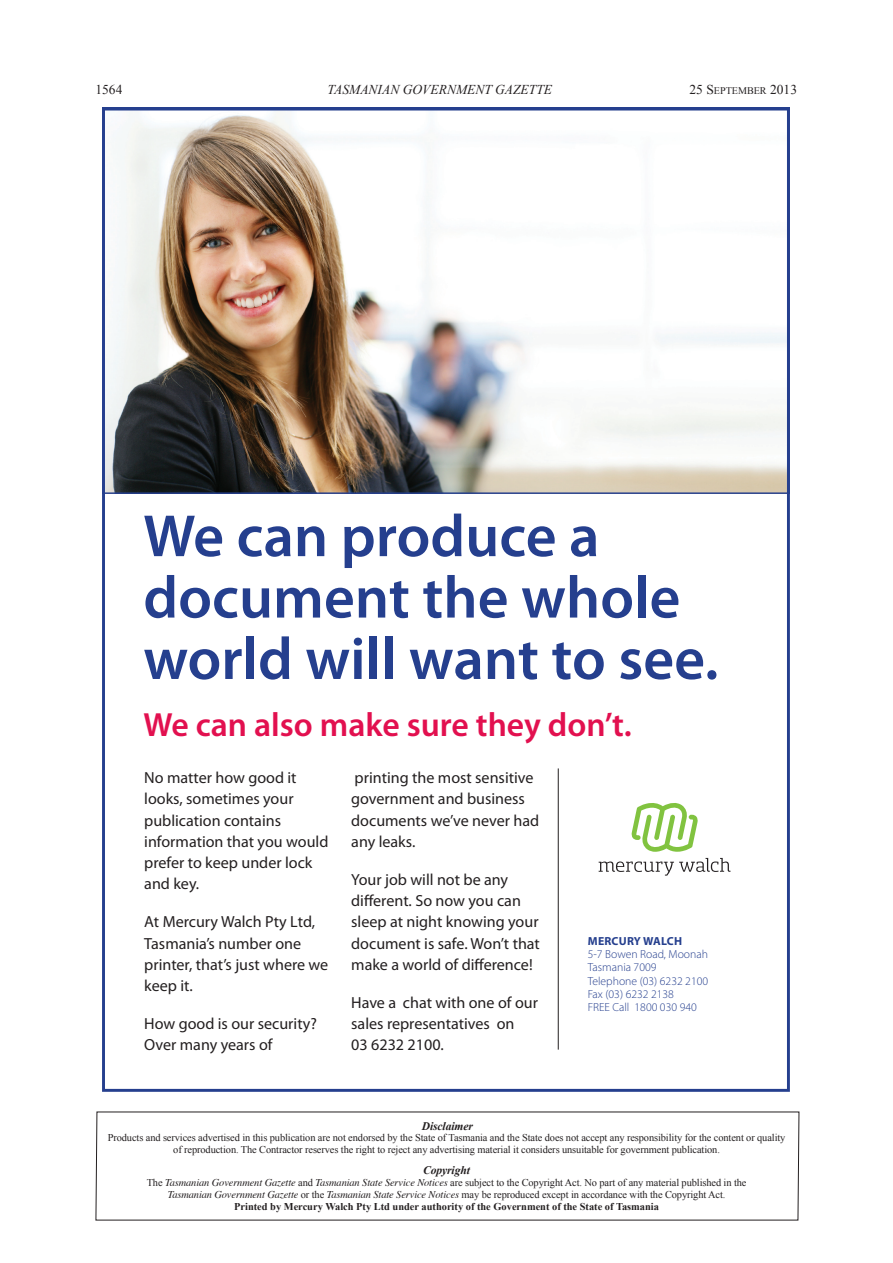
<style>
.page{position:relative;width:893px;height:1263px;background:#fff}
.page>*{position:absolute;margin:0;border:0;box-sizing:border-box;transform-origin:0 0}
.t1{font:600 60px/61.3px "Myriad Pro";color:#253f8e}
.t2{font:600 33.6px "Myriad Pro";color:#e2104f}
.t3{font:16.05px/21.3px "Myriad Pro";color:#231f20}
.t4{font:italic 13.5px "Times New Roman";color:#231f20}
.t5{font:13.5px "Times New Roman";color:#231f20}
.t6{font:300 11.7px/13.2px "Myriad Pro";color:#253f8e}
.t7{font:italic 700 11.55px "Times New Roman";letter-spacing:-.01em;color:#231f20}
.t8{font:10.35px/11.9px "Times New Roman";letter-spacing:-.01em;color:#231f20;text-align:center}
.t9{font:700 10.35px "Times New Roman";color:#231f20}
.t10{font:10.2px "Times New Roman";color:#231f20}
.s1{font-size:13.5px}
.s2{font-weight:700}
.s3{font-family:"Times";font-style:italic}
</style>
<div class="page">
<svg style="left:95px;top:1111px;width:705px;height:110px"></svg>
<img style="left:106px;top:115px;width:680px;height:377px">
<hr style="left:558px;top:768px;width:1px;height:281px;background:#231f20">
<svg style="left:631px;top:803px;width:67px;height:49px"></svg>
<svg style="left:599px;top:858px;width:132px;height:17px"></svg>
<h3 class="t5" style="left:95px;top:80px;width:28px">1564</h3>
<h3 class="t4" style="left:328px;top:80px;width:226px">TASMANIAN GOVERNMENT GAZETTE</h3>
<p class="t10" style="left:689px;top:83px;width:109px"><span class="s1">25</span> <span class="s1">S</span>EPTEMBER <span class="s1">2013</span></p>
<p class="t1" style="left:143px;top:504px;width:577px">We can produce a document the whole world will want to see.</p>
<p class="t2" style="left:144px;top:703px;width:490px">We can also make sure they don’t.</p>
<p class="t3" style="left:144px;top:767px;width:186px">No matter how good it looks, sometimes your publication contains information that you would prefer to keep under lock and key.</p>
<p class="t3" style="left:144px;top:911px;width:186px">At Mercury Walch Pty Ltd,<br>Tasmania’s number one printer, that’s just where we keep it.</p>
<p class="t3" style="left:144px;top:1013px;width:174px">How good is our security?<br>Over many years of</p>
<p class="t3" style="left:351px;top:767px;width:190px">printing the most sensitive government and business documents we’ve never had any leaks.</p>
<p class="t3" style="left:351px;top:868px;width:190px">Your job will not be any different. So now you can sleep at night knowing your document is safe. Won’t that make a world of difference!</p>
<p class="t3" style="left:351px;top:991px;width:188px">Have a chat with one of our sales representatives on<br>03 6232 2100.</p>
<p class="t6" style="left:588px;top:934px;width:122px"><span class="s2">MERCURY WALCH<br></span>5-7 Bowen Road, Moonah<br>Tasmania 7009<br>Telephone (03) 6232 2100<br>Fax (03) 6232 2138<br>FREE Call 1800 030 940</p>
<p class="t7" style="left:422px;top:1117px;width:53px">Disclaimer</p>
<p class="t8" style="left:108px;top:1132px;width:679px">Products and services advertised in this publication are not endorsed by the State of Tasmania and the State does not accept any responsibility for the content or quality of reproduction. The Contractor reserves the right to reject any advertising material it considers unsuitable for government publication.</p>
<p class="t7" style="left:423px;top:1162px;width:48px">Copyright</p>
<p class="t8" style="left:147px;top:1176px;width:601px">The <span class="s3">Tasmanian Government Gazette</span> and <span class="s3">Tasmanian State Service Notices</span> are subject to the Copyright Act. No part of any material published in the</p>
<p class="t8" style="left:168px;top:1188px;width:559px"><span class="s3">Tasmanian Government Gazette</span> or the <span class="s3">Tasmanian State Service Notices</span> may be reproduced except in accordance with the Copyright Act.</p>
<p class="t9" style="left:234px;top:1200px;width:426px">Printed by Mercury Walch Pty Ltd under authority of the Government of the State of Tasmania</p>
</div>
